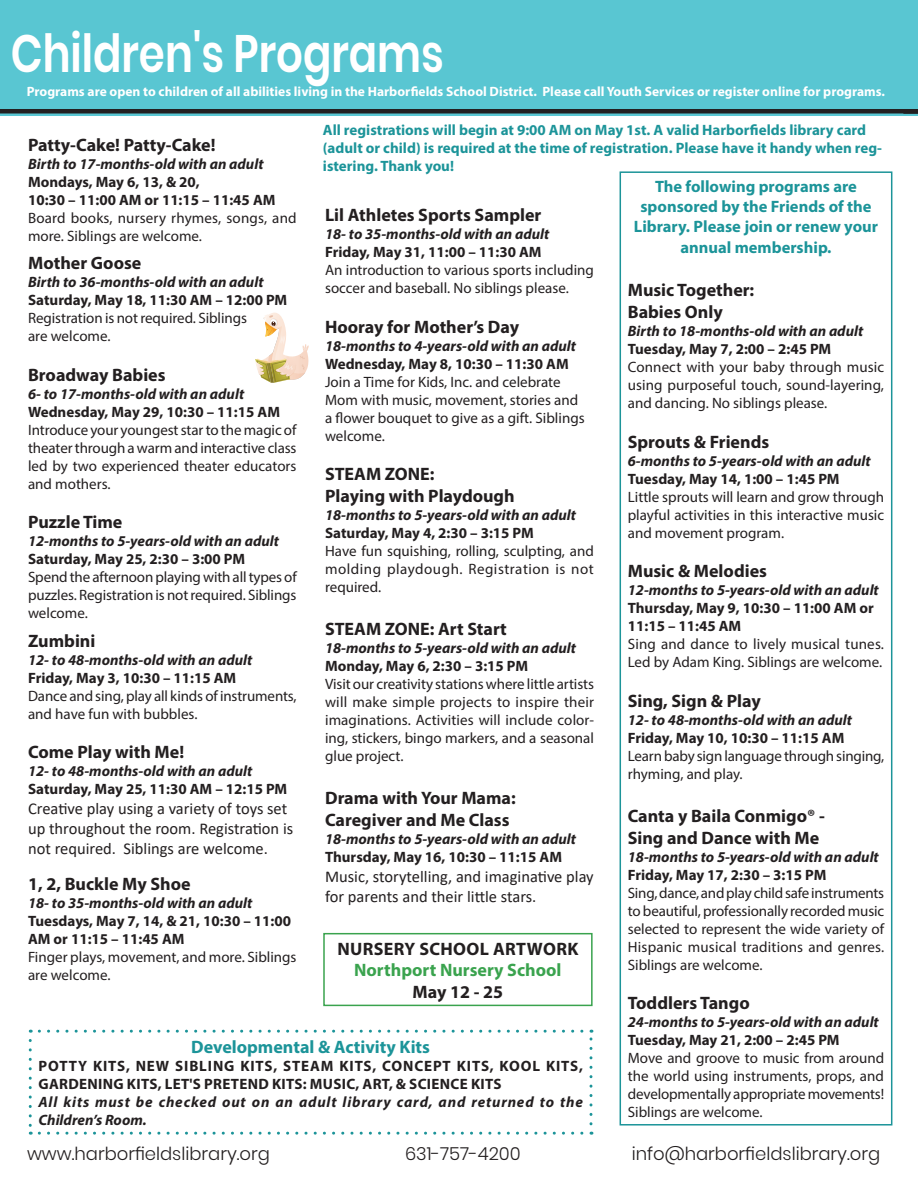
<style>
.page{position:relative;width:918px;height:1188px;background:#fff}
.page>*{position:absolute;margin:0;border:0;box-sizing:border-box;transform-origin:0 0}
.t1{font:600 52.5px "Poppins";color:#fff;scale:.8 1}
.t2{font:700 18px/21.6px "Myriad Pro";color:#231f20}
.t3{font:300 18px "Poppins";color:#231f20}
.t4{font:700 18px "Myriad Pro";color:#1c9499}
.t5{font:700 18px "Myriad Pro";color:#3aa34e}
.t6{font:700 18px "Myriad Pro";letter-spacing:.02em;color:#231f20}
.t7{font:16.5px/19.8px "Calibri";color:#231f20}
.t8{font:700 16.5px/19.8px "Myriad Pro";color:#1c9499;text-align:center}
.t9{font:15px/18px "Myriad Pro";color:#231f20}
.t10{font:italic 700 15px "Myriad Pro";color:#231f20}
.t11{font:700 15px/18px "Myriad Pro";color:#231f20}
.t12{font:700 15px/18px "Myriad Pro";color:#1c9499}
.t13{font:700 15px/18px "Myriad Pro";letter-spacing:.03em;color:#231f20}
.t14{font:italic 700 15px/18px "Myriad Pro";letter-spacing:.055em;color:#231f20}
.t15{font:700 13.5px "Myriad Pro";color:#fff}
</style>
<div class="page">
<div style="left:0;top:0;width:918px;height:116px;background:#59c6d2"></div>
<svg style="left:903px;top:113px;width:15px;height:1px"></svg>
<hr style="left:0;top:109px;width:918px;height:4px;background:#231f20">
<svg style="left:29px;top:1040px;width:3px;height:95px"></svg>
<svg style="left:39px;top:1132px;width:553px;height:3px"></svg>
<svg style="left:590px;top:1030px;width:2px;height:94px"></svg>
<svg style="left:30px;top:1030px;width:552px;height:3px"></svg>
<div style="left:620px;top:171px;width:272px;height:955px;border:2px solid #1c9499"></div>
<svg style="left:255px;top:313px;width:54px;height:70px"></svg>
<div style="left:323px;top:933px;width:270px;height:73px;border:2px solid #3aa34e"></div>
<h1 class="t1" style="left:11px;top:23px;width:543px">Children's Programs</h1>
<p class="t15" style="left:27px;top:83px;width:860px">Programs are open to children of all abilities living in the Harborfields School District. Please call Youth Services or register online for programs.</p>
<p class="t12" style="left:323px;top:121px;width:561px">All registrations will begin at 9:00 AM on May 1st. A valid Harborfields library card (adult or child) is required at the time of registration. Please have it handy when reg&shy;istering. Thank you!</p>
<p class="t2" style="left:28px;top:133px;width:189px">Patty-Cake! Patty-Cake!</p>
<p class="t10" style="left:28px;top:154px;width:237px">Birth to 17-months-old with an adult</p>
<p class="t11" style="left:28px;top:172px;width:249px">Mondays, May 6, 13, &amp; 20,<br>10:30 – 11:00 AM or 11:15 – 11:45 AM</p>
<p class="t9" style="left:28px;top:209px;width:270px">Board books, nursery rhymes, songs, and more. Siblings are welcome.</p>
<p class="t2" style="left:28px;top:252px;width:115px">Mother Goose</p>
<p class="t10" style="left:28px;top:272px;width:237px">Birth to 36-months-old with an adult</p>
<p class="t11" style="left:28px;top:291px;width:261px">Saturday, May 18, 11:30 AM – 12:00 PM</p>
<p class="t9" style="left:28px;top:309px;width:221px">Registration is not required. Siblings are welcome.</p>
<p class="t2" style="left:28px;top:363px;width:139px">Broadway Babies</p>
<p class="t10" style="left:28px;top:384px;width:218px">6- to 17-months-old with an adult</p>
<p class="t11" style="left:28px;top:402px;width:253px">Wednesday, May 29, 10:30 – 11:15 AM</p>
<p class="t9" style="left:28px;top:420px;width:270px;text-align:justify">Introduce your youngest star to the magic of theater through a warm and interactive class led by two experienced theater educators and mothers.</p>
<p class="t2" style="left:28px;top:511px;width:96px">Puzzle Time</p>
<p class="t10" style="left:28px;top:532px;width:253px">12-months to 5-years-old with an adult</p>
<p class="t11" style="left:28px;top:550px;width:219px">Saturday, May 25, 2:30 – 3:00 PM</p>
<p class="t9" style="left:28px;top:568px;width:270px;text-align:justify">Spend the afternoon playing with all types of puzzles. Registration is not required. Siblings welcome.</p>
<p class="t2" style="left:28px;top:629px;width:69px">Zumbini</p>
<p class="t10" style="left:28px;top:650px;width:226px">12- to 48-months-old with an adult</p>
<p class="t11" style="left:28px;top:668px;width:210px">Friday, May 3, 10:30 – 11:15 AM</p>
<p class="t9" style="left:28px;top:686px;width:270px">Dance and sing, play all kinds of instruments, and have fun with bubbles.</p>
<p class="t2" style="left:28px;top:741px;width:158px">Come Play with Me!</p>
<p class="t10" style="left:28px;top:761px;width:226px">12- to 48-months-old with an adult</p>
<p class="t11" style="left:28px;top:780px;width:261px">Saturday, May 25, 11:30 AM – 12:15 PM</p>
<p class="t7" style="left:28px;top:798px;width:267px">Creative play using a variety of toys set up throughout the room. Registration is not required. Siblings are welcome.</p>
<p class="t2" style="left:28px;top:873px;width:164px">1, 2, Buckle My Shoe</p>
<p class="t10" style="left:28px;top:893px;width:226px">18- to 35-months-old with an adult</p>
<p class="t11" style="left:28px;top:912px;width:265px">Tuesdays, May 7, 14, &amp; 21, 10:30 – 11:00<br>AM or 11:15 – 11:45 AM</p>
<p class="t9" style="left:28px;top:948px;width:270px">Finger plays, movement, and more. Siblings are welcome.</p>
<p class="t8" style="left:634px;top:176px;width:246px">The following programs are sponsored by the Friends of the<br>Library. Please join or renew your</p>
<p class="t8" style="left:680px;top:237px;width:153px">annual membership.</p>
<p class="t2" style="left:628px;top:279px;width:128px">Music Together:<br>Babies Only</p>
<p class="t10" style="left:628px;top:321px;width:237px">Birth to 18-months-old with an adult</p>
<p class="t11" style="left:628px;top:340px;width:205px">Tuesday, May 7, 2:00 – 2:45 PM</p>
<p class="t9" style="left:628px;top:358px;width:258px;text-align:justify">Connect with your baby through music using purposeful touch, sound-layering, and dancing. No siblings please.</p>
<p class="t2" style="left:628px;top:430px;width:143px">Sprouts &amp; Friends</p>
<p class="t10" style="left:628px;top:451px;width:244px">6-months to 5-years-old with an adult</p>
<p class="t11" style="left:628px;top:469px;width:213px">Tuesday, May 14, 1:00 – 1:45 PM</p>
<p class="t9" style="left:628px;top:487px;width:258px;text-align:justify">Little sprouts will learn and grow through playful activities in this interactive music and movement program.</p>
<p class="t2" style="left:628px;top:560px;width:141px">Music &amp; Melodies</p>
<p class="t10" style="left:628px;top:580px;width:253px">12-months to 5-years-old with an adult</p>
<p class="t11" style="left:628px;top:599px;width:248px">Thursday, May 9, 10:30 – 11:00 AM or<br>11:15 – 11:45 AM</p>
<p class="t9" style="left:628px;top:635px;width:258px">Sing and dance to lively musical tunes.<br>Led by Adam King. Siblings are welcome.</p>
<p class="t2" style="left:628px;top:689px;width:135px">Sing, Sign &amp; Play</p>
<p class="t10" style="left:628px;top:710px;width:226px">12- to 48-months-old with an adult</p>
<p class="t11" style="left:628px;top:728px;width:218px">Friday, May 10, 10:30 – 11:15 AM</p>
<p class="t9" style="left:628px;top:747px;width:258px">Learn baby sign language through singing, rhyming, and play.</p>
<p class="t2" style="left:628px;top:805px;width:199px">Canta y Baila Conmigo® -<br>Sing and Dance with Me</p>
<p class="t10" style="left:628px;top:847px;width:253px">18-months to 5-years-old with an adult</p>
<p class="t11" style="left:628px;top:865px;width:200px">Friday, May 17, 2:30 – 3:15 PM</p>
<p class="t9" style="left:628px;top:883px;width:258px;text-align:justify">Sing, dance, and play child safe instruments to beautiful, professionally recorded music selected to represent the wide variety of Hispanic musical traditions and genres.<br>Siblings are welcome.</p>
<p class="t2" style="left:628px;top:992px;width:123px">Toddlers Tango</p>
<p class="t10" style="left:628px;top:1012px;width:253px">24-months to 5-years-old with an adult</p>
<p class="t11" style="left:628px;top:1031px;width:213px">Tuesday, May 21, 2:00 – 2:45 PM</p>
<p class="t9" style="left:628px;top:1049px;width:258px;text-align:justify">Move and groove to music from around the world using instruments, props, and developmentally appropriate movements!<br>Siblings are welcome.</p>
<p class="t2" style="left:325px;top:204px;width:218px">Lil Athletes Sports Sampler</p>
<p class="t10" style="left:325px;top:224px;width:226px">18- to 35-months-old with an adult</p>
<p class="t11" style="left:325px;top:243px;width:218px">Friday, May 31, 11:00 – 11:30 AM</p>
<p class="t9" style="left:325px;top:261px;width:270px">An introduction to various sports including soccer and baseball. No siblings please.</p>
<p class="t2" style="left:325px;top:315px;width:196px">Hooray for Mother’s Day</p>
<p class="t10" style="left:325px;top:336px;width:253px">18-months to 4-years-old with an adult</p>
<p class="t11" style="left:325px;top:354px;width:245px">Wednesday, May 8, 10:30 – 11:30 AM</p>
<p class="t9" style="left:325px;top:373px;width:261px">Join a Time for Kids, Inc. and celebrate<br>Mom with music, movement, stories and a flower bouquet to give as a gift. Siblings welcome.</p>
<p class="t2" style="left:325px;top:463px;width:191px">STEAM ZONE:<br>Playing with Playdough</p>
<p class="t10" style="left:325px;top:505px;width:253px">18-months to 5-years-old with an adult</p>
<p class="t11" style="left:325px;top:523px;width:210px">Saturday, May 4, 2:30 – 3:15 PM</p>
<p class="t9" style="left:325px;top:542px;width:270px;text-align:justify">Have fun squishing, rolling, sculpting, and molding playdough. Registration is not required.</p>
<p class="t2" style="left:325px;top:618px;width:183px">STEAM ZONE: Art Start</p>
<p class="t10" style="left:325px;top:638px;width:253px">18-months to 5-years-old with an adult</p>
<p class="t11" style="left:325px;top:657px;width:205px">Monday, May 6, 2:30 – 3:15 PM</p>
<p class="t9" style="left:325px;top:675px;width:271px;text-align:justify">Visit our creativity stations where little artists will make simple projects to inspire their imaginations. Activities will include color&shy;ing, stickers, bingo markers, and a seasonal glue project.</p>
<p class="t2" style="left:325px;top:787px;width:192px">Drama with Your Mama:<br>Caregiver and Me Class</p>
<p class="t10" style="left:325px;top:829px;width:253px">18-months to 5-years-old with an adult</p>
<p class="t11" style="left:325px;top:847px;width:238px">Thursday, May 16, 10:30 – 11:15 AM</p>
<p class="t7" style="left:325px;top:866px;width:270px">Music, storytelling, and imaginative play for parents and their little stars.</p>
<p class="t6" style="left:337px;top:937px;width:243px">NURSERY SCHOOL ARTWORK</p>
<p class="t5" style="left:354px;top:958px;width:209px">Northport Nursery School</p>
<p class="t2" style="left:413px;top:980px;width:92px">May 12 - 25</p>
<p class="t4" style="left:191px;top:1035px;width:240px">Developmental &amp; Activity Kits</p>
<p class="t13" style="left:39px;top:1056px;width:546px">POTTY KITS, NEW SIBLING KITS, STEAM KITS, CONCEPT KITS, KOOL KITS,<br>GARDENING KITS, LET'S PRETEND KITS: MUSIC, ART, &amp; SCIENCE KITS</p>
<p class="t14" style="left:38px;top:1092px;width:546px">All kits must be checked out on an adult library card, and returned to the<br>Children’s Room.</p>
<p class="t3" style="left:27px;top:1143px;width:244px">www.harborfieldslibrary.org</p>
<p class="t3" style="left:405px;top:1143px;width:117px">631-757-4200</p>
<p class="t3" style="left:632px;top:1143px;width:250px">info@harborfieldslibrary.org</p>
</div>
